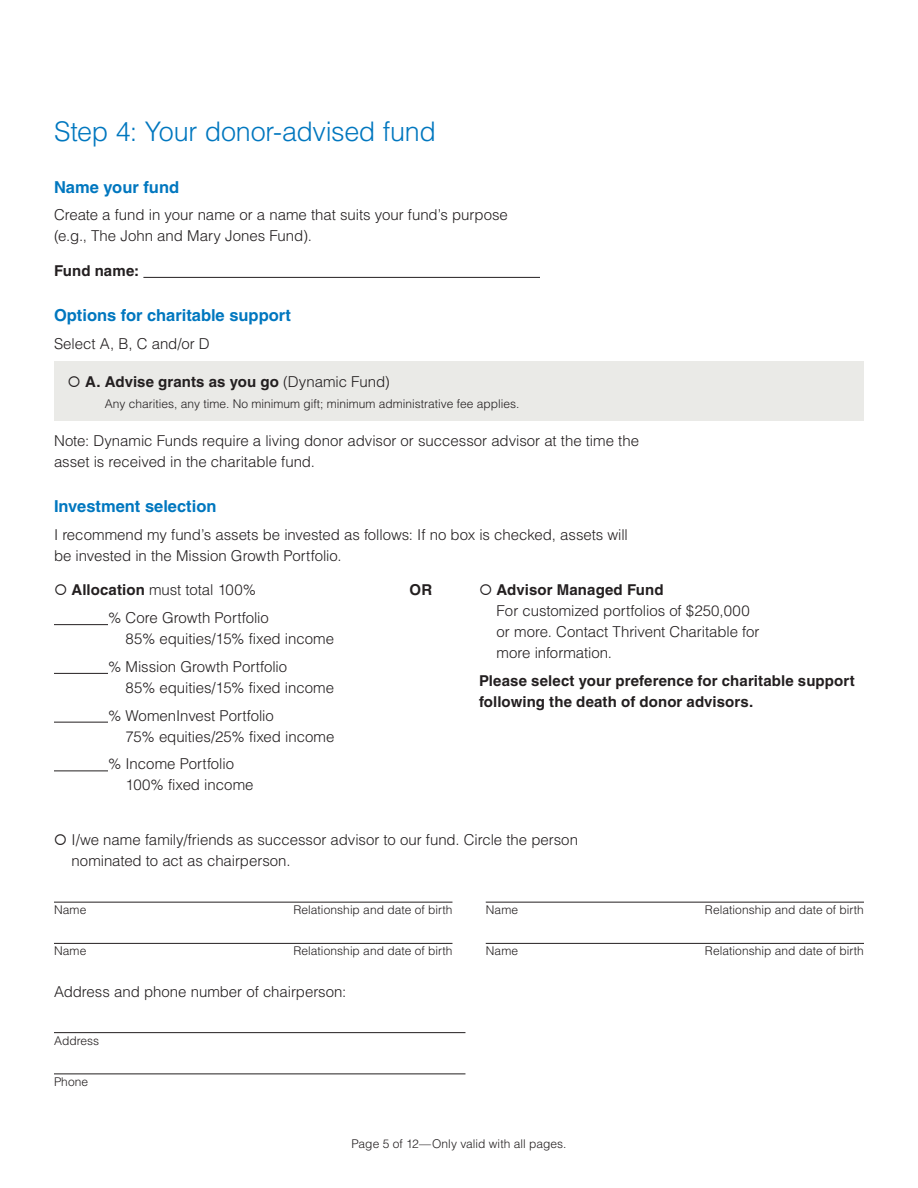
<style>
.page{position:relative;width:918px;height:1188px;background:#fff}
.page>*{position:absolute;margin:0;border:0;box-sizing:border-box;transform-origin:0 0}
.Sub-head__main{font:300 27px "Helvetica LT Pro";letter-spacing:-.015em;color:#0077bf}
.Sub_header__blue{font:700 16.5px "Helvetica LT Pro";color:#0077bf}
.body_-_10_12{font:700 16.5px "Helvetica LT Pro";color:#0077bf}
.body_-_10_12-2{font:300 15px/21px "Helvetica LT Pro";letter-spacing:-.005em;color:#231f20}
.body_-_10_12-3{font:700 15px/21px "Helvetica LT Pro";letter-spacing:.005em;color:#231f20}
.body_-_10_12-4{font:300 12px "Helvetica LT Pro";color:#231f20}
.Footer_Disclaimer{font:300 12px "Helvetica LT Pro";color:#231f20}
.s1{font-weight:300}
.s2{font-weight:700}
</style>
<div class="page">
<hr style="left:143px;top:277px;width:397px;height:1px;background:#231f20">
<div style="left:54px;top:362px;width:810px;height:59px;background:#eaeae7"></div>
<hr style="left:54px;top:624px;width:54px;height:1px;background:#231f20">
<hr style="left:54px;top:673px;width:54px;height:1px;background:#231f20">
<hr style="left:54px;top:722px;width:54px;height:1px;background:#231f20">
<hr style="left:54px;top:771px;width:54px;height:1px;background:#231f20">
<hr style="left:54px;top:902px;width:398px;height:1px;background:#231f20">
<hr style="left:54px;top:943px;width:398px;height:1px;background:#231f20">
<hr style="left:486px;top:902px;width:378px;height:1px;background:#231f20">
<hr style="left:486px;top:943px;width:378px;height:1px;background:#231f20">
<hr style="left:54px;top:1032px;width:411px;height:1px;background:#231f20">
<hr style="left:54px;top:1074px;width:411px;height:1px;background:#231f20">
<p class="Sub-head__main" style="left:54px;top:114px;width:383px">Step 4: Your donor-advised fund</p>
<p class="Sub_header__blue" style="left:54px;top:177px;width:127px">Name your fund</p>
<p class="body_-_10_12-2" style="left:54px;top:204px;width:455px">Create a fund in your name or a name that suits your fund’s purpose (e.g., The John and Mary Jones Fund).</p>
<p class="body_-_10_12-3" style="left:54px;top:260px;width:87px">Fund name:</p>
<p class="body_-_10_12" style="left:54px;top:305px;width:239px">Options for charitable support</p>
<p class="body_-_10_12-2" style="left:54px;top:333px;width:157px">Select A, B, C and/or D</p>
<p class="body_-_10_12-3" style="left:68px;top:371px;width:324px">○ A. Advise grants as you go <span class="s1">(Dynamic Fund)</span></p>
<p class="body_-_10_12-4" style="left:105px;top:396px;width:416px">Any charities, any time. No minimum gift; minimum administrative fee applies.</p>
<p class="body_-_10_12-2" style="left:54px;top:430px;width:587px">Note: Dynamic Funds require a living donor advisor or successor advisor at the time the asset is received in the charitable fund.</p>
<p class="Sub_header__blue" style="left:54px;top:496px;width:164px">Investment selection</p>
<p class="body_-_10_12-2" style="left:54px;top:524px;width:575px">I recommend my fund’s assets be invested as follows: If no box is checked, assets will be invested in the Mission Growth Portfolio.</p>
<p class="body_-_10_12-2" style="left:54px;top:579px;width:204px">○ <span class="s2">Allocation</span> must total 100%</p>
<p class="body_-_10_12-3" style="left:410px;top:580px;width:24px">OR</p>
<p class="body_-_10_12-2" style="left:126px;top:607px;width:210px;text-indent:-18px">% Core Growth Portfolio<br>85% equities/15% fixed income</p>
<p class="body_-_10_12-2" style="left:126px;top:656px;width:210px;text-indent:-18px">% Mission Growth Portfolio<br>85% equities/15% fixed income</p>
<p class="body_-_10_12-2" style="left:126px;top:705px;width:210px;text-indent:-18px">% WomenInvest Portfolio<br>75% equities/25% fixed income</p>
<p class="body_-_10_12-2" style="left:126px;top:753px;width:130px;text-indent:-18px">% Income Portfolio<br>100% fixed income</p>
<p class="body_-_10_12-2" style="left:497px;top:579px;width:265px;text-indent:-18px">○ <span class="s2">Advisor Managed Fund<br></span>For customized portfolios of $250,000 or more. Contact Thrivent Charitable for more information.</p>
<p class="body_-_10_12-3" style="left:479px;top:670px;width:377px">Please select your preference for charitable support following the death of donor advisors.</p>
<p class="body_-_10_12-2" style="left:72px;top:829px;width:508px;text-indent:-18px">○ I/we name family/friends as successor advisor to our fund. Circle the person nominated to act as chairperson.</p>
<p class="body_-_10_12-4" style="left:54px;top:902px;width:34px">Name</p>
<p class="body_-_10_12-4" style="left:293px;top:902px;width:161px">Relationship and date of birth</p>
<p class="body_-_10_12-4" style="left:54px;top:944px;width:34px">Name</p>
<p class="body_-_10_12-4" style="left:293px;top:944px;width:161px">Relationship and date of birth</p>
<p class="body_-_10_12-4" style="left:486px;top:902px;width:34px">Name</p>
<p class="body_-_10_12-4" style="left:705px;top:902px;width:161px">Relationship and date of birth</p>
<p class="body_-_10_12-4" style="left:486px;top:944px;width:34px">Name</p>
<p class="body_-_10_12-4" style="left:705px;top:944px;width:161px">Relationship and date of birth</p>
<p class="body_-_10_12-2" style="left:54px;top:981px;width:294px">Address and phone number of chairperson:</p>
<p class="Footer_Disclaimer" style="left:54px;top:1033px;width:47px">Address</p>
<p class="Footer_Disclaimer" style="left:54px;top:1074px;width:36px">Phone</p>
<p class="body_-_10_12-4" style="left:351px;top:1136px;width:217px">Page 5 of 12—Only valid with all pages.</p>
<p class="body_-_10_12-4" style="left:469px;top:1144px;width:8px">5</p>
</div>
